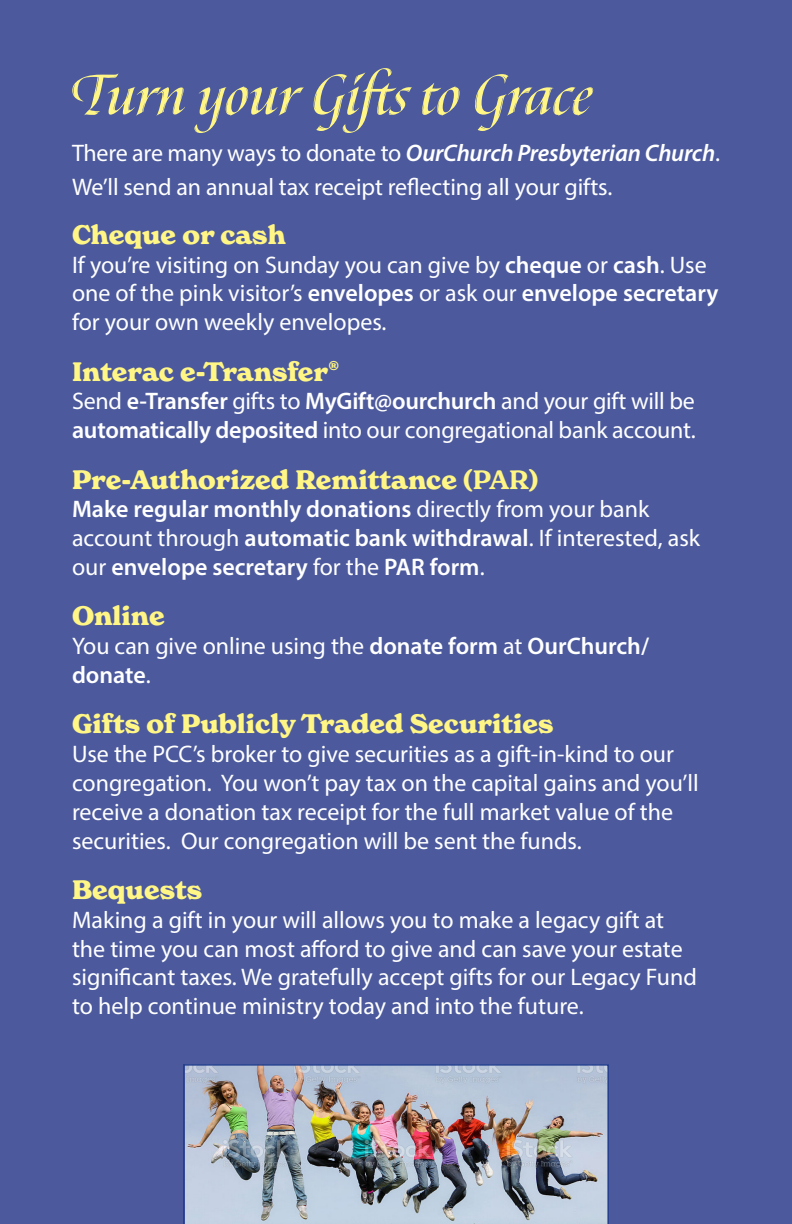
<style>
.page{position:relative;width:792px;height:1224px;background:#4c5a9d}
.page>*{position:absolute;margin:0;border:0;box-sizing:border-box;transform-origin:0 0}
.big_titles{font:italic 700 64px "Canto Brush";color:#fff685}
.little_titles{font:700 26px "New Spirit";color:#fff685}
.t1{font:24px/28.8px "Myriad Pro";color:#fff}
.t2{font:600 24px/28.8px "Myriad Pro";color:#fff}
.s1{font-weight:600;font-style:italic}
.s2{font-weight:600}
.s3{font-weight:400}
</style>
<div class="page">
<img style="left:183px;top:1064px;width:426px;height:160px">
<p class="big_titles" style="left:72px;top:55px;width:522px">Turn your Gifts to Grace</p>
<p class="t1" style="left:72px;top:138px;width:650px">There are many ways to donate to <span class="s1">OurChurch Presbyterian Church</span>.</p>
<p class="t1" style="left:72px;top:172px;width:542px">We’ll send an annual tax receipt reflecting all your gifts.</p>
<p class="little_titles" style="left:72px;top:218px;width:215px">Cheque or cash</p>
<p class="t1" style="left:72px;top:250px;width:648px">If you’re visiting on Sunday you can give by <span class="s2">cheque</span> or <span class="s2">cash</span>. Use one of the pink visitor’s <span class="s2">envelopes</span> or ask our <span class="s2">envelope secretary </span>for your own weekly envelopes.</p>
<p class="little_titles" style="left:72px;top:355px;width:269px">Interac e-Transfer<sup>®</sup></p>
<p class="t1" style="left:72px;top:387px;width:625px">Send <span class="s2">e-Transfer</span> gifts to <span class="s2">MyGift@ourchurch</span> and your gift will be <span class="s2">automatically deposited</span> into our congregational bank account.</p>
<p class="little_titles" style="left:72px;top:463px;width:468px">Pre-Authorized Remittance <span class="s2">(PAR)</span></p>
<p class="t2" style="left:72px;top:494px;width:630px">Make regular monthly donations <span class="s3">directly from your bank account through</span> automatic bank withdrawal<span class="s3">. If interested, ask our</span> envelope secretary <span class="s3">for the</span> PAR form<span class="s3">.</span></p>
<p class="little_titles" style="left:72px;top:600px;width:94px">Online</p>
<p class="t1" style="left:72px;top:631px;width:579px">You can give online using the <span class="s2">donate form</span> at <span class="s2">OurChurch/ donate</span>.</p>
<p class="little_titles" style="left:72px;top:708px;width:483px">Gifts of Publicly Traded Securities</p>
<p class="t1" style="left:72px;top:739px;width:628px">Use the PCC’s broker to give securities as a gift-in-kind to our congregation. You won’t pay tax on the capital gains and you’ll receive a donation tax receipt for the full market value of the securities. Our congregation will be sent the funds.</p>
<p class="little_titles" style="left:72px;top:874px;width:132px">Bequests</p>
<p class="t1" style="left:72px;top:905px;width:626px">Making a gift in your will allows you to make a legacy gift at the time you can most afford to give and can save your estate significant taxes. We gratefully accept gifts for our Legacy Fund to help continue ministry today and into the future.</p>
</div>
